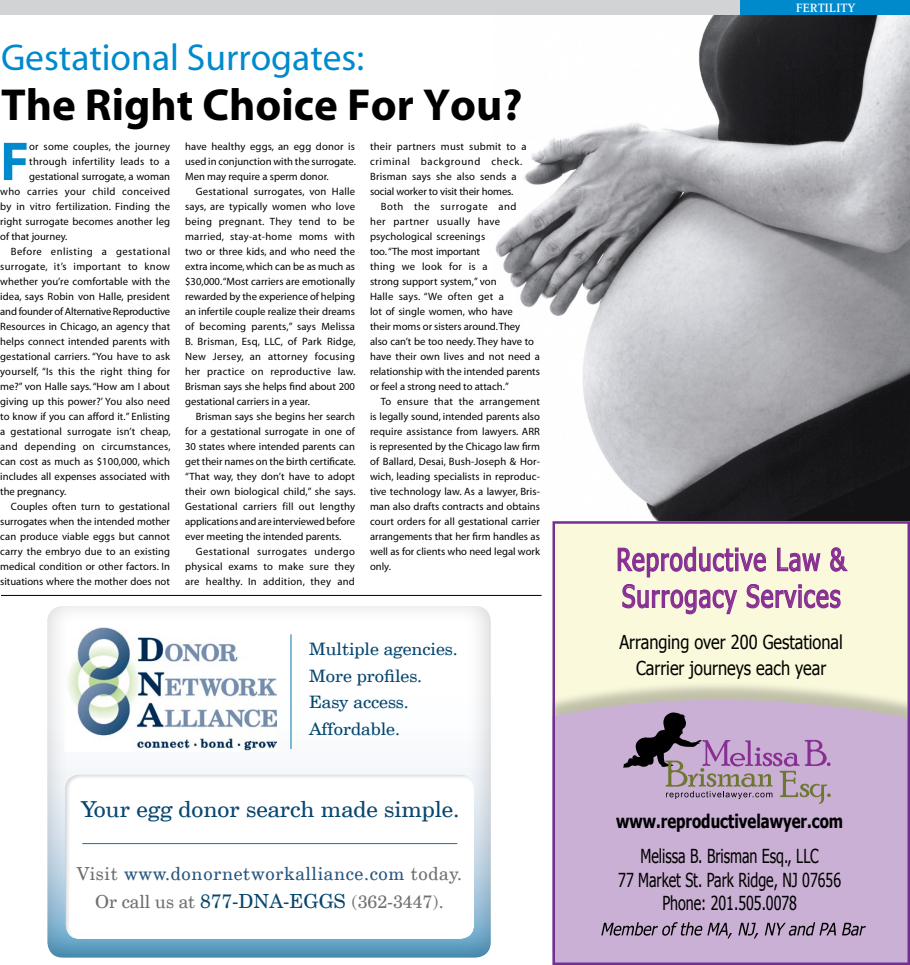
<style>
.page{position:relative;width:910px;height:965px;background:#fff}
.page>*{position:absolute;margin:0;border:0;box-sizing:border-box;transform-origin:0 0}
.t1{font:700 55.12px "Myriad";color:#008acc}
.t2{font:700 45px "Myriad";color:#000}
.t3{font:37.5px "Myriad";color:#008acc}
.t4{font:30.62px/36.8px "Tahoma";letter-spacing:.05em;color:#872f92;scale:.78 1}
.t5{font:22px "Century Schoolbook TL";color:#06466f;scale:1.05 1}
.t6{font:19.25px/23.6px "Tahoma";color:#000;text-align:center;scale:.74 1}
.t7{font:19.12px/26px "Tahoma";color:#000;text-align:center;scale:.85 1}
.t8{font:700 18.75px "Tahoma";color:#000;scale:.8 1}
.t9{font:18px/28.5px "Century Schoolbook TL";letter-spacing:.04em;color:#6d6f71;text-align:center}
.t10{font:17.12px/26.4px "Century Schoolbook TL";color:#06466f;scale:1.05 1}
.t11{font:700 12.5px "Rotis Serif";color:#fff}
.t12{font:10.62px/15px "Myriad";letter-spacing:.005em;color:#000;text-align:justify}
.t13{font:10.62px "Myriad";letter-spacing:.03em;color:#000}
.t14{font:10.62px "Myriad";letter-spacing:-.02em;color:#000}
.t15{font:10.62px "Myriad";letter-spacing:.045em;color:#000}
.s1{color:#28567e}
.s2{font-size:19.5px;color:#06466f}
</style>
<div class="page">
<div style="left:739px;top:0;width:170px;height:15px;background:#008acc"></div>
<div style="left:0;top:0;width:739px;height:15px;background:#d1d3d4"></div>
<img style="left:495px;top:16px;width:414px;height:505px">
<svg style="left:552px;top:521px;width:357px;height:444px;background:#d4c2cf"></svg>
<svg style="left:601px;top:922px;width:130px;height:16px;background:#9884a1"></svg>
<svg style="left:738px;top:923px;width:20px;height:15px"></svg>
<svg style="left:764px;top:922px;width:71px;height:13px"></svg>
<svg style="left:841px;top:923px;width:24px;height:12px"></svg>
<div style="left:46px;top:603px;width:445px;height:355px;background:#000;opacity:.2"></div>
<div style="left:64px;top:773px;width:410px;height:167px;background:#fff"></div>
<hr style="left:82px;top:843px;width:375px;height:1px;background:#0478ad">
<hr style="left:290px;top:634px;width:1px;height:115px;background:#0478ad">
<hr style="left:1px;top:595px;width:540px;height:1px;background:#000">
<h3 class="t3" style="left:1px;top:39px;width:364px">Gestational Surrogates:</h3>
<h2 class="t2" style="left:1px;top:82px;width:523px">The Right Choice For You?</h2>
<h1 class="t1" style="left:0;top:133px;width:31px">F</h1>
<p class="t12" style="left:29px;top:139px;width:142px">or some couples, the journey</p>
<p class="t12" style="left:185px;top:139px;width:172px">have healthy eggs, an egg donor is used in conjunction with the surrogate.<br>Men may require a sperm donor.</p>
<p class="t12" style="left:185px;top:184px;width:172px;text-indent:11px">Gestational surrogates, von Halle says, are typically women who love being pregnant. They tend to be married, stay-at-home moms with two or three kids, and who need the extra income, which can be as much as $30,000.“Most carriers are emotionally rewarded by the experience of helping an infertile couple realize their dreams of becoming parents,” says Melissa B. Brisman, Esq, LLC, of Park Ridge, New Jersey, an attorney focusing her practice on reproductive law.<br>Brisman says she helps find about 200 gestational carriers in a year.</p>
<p class="t12" style="left:185px;top:409px;width:172px;text-indent:11px">Brisman says she begins her search for a gestational surrogate in one of 30 states where intended parents can get their names on the birth certificate. “That way, they don’t have to adopt their own biological child,” she says.<br>Gestational carriers fill out lengthy applications and are interviewed before ever meeting the intended parents.</p>
<p class="t12" style="left:185px;top:544px;width:171px;text-indent:11px">Gestational surrogates undergo physical exams to make sure they are healthy. In addition, they and</p>
<p class="t12" style="left:370px;top:139px;width:158px;text-align:left">their partners must submit to a criminal background check.<br>Brisman says she also sends a social worker to visit their homes.</p>
<p class="t12" style="left:370px;top:199px;width:171px;text-align:left;text-indent:11px">Both the surrogate and<br>her partner usually have psychological screenings<br>too. “The most important<br>thing we look for is a<br>strong support system,” von<br>Halle says. “We often get a<br>lot of single women, who have<br>their moms or sisters around. They also can’t be too needy. They have to have their own lives and not need a relationship with the intended parents or feel a strong need to attach.”</p>
<p class="t12" style="left:370px;top:394px;width:171px;text-align:left;text-indent:11px">To ensure that the arrangement is legally sound, intended parents also require assistance from lawyers. ARR is represented by the Chicago law firm of Ballard, Desai, Bush-Joseph &amp; Hor&shy;wich, leading specialists in reproduc&shy;tive technology law. As a lawyer, Bris&shy;man also drafts contracts and obtains court orders for all gestational carrier arrangements that her firm handles as well as for clients who need legal work only.</p>
<p class="t12" style="left:29px;top:154px;width:142px">through infertility leads to a</p>
<p class="t12" style="left:29px;top:169px;width:142px">gestational surrogate, a woman</p>
<p class="t13" style="left:0;top:186px;width:171px">who carries your child conceived</p>
<p class="t12" style="left:0;top:199px;width:171px">by in vitro fertilization. Finding the</p>
<p class="t12" style="left:0;top:214px;width:171px">right surrogate becomes another leg</p>
<p class="t12" style="left:0;top:229px;width:69px">of that journey.</p>
<p class="t15" style="left:11px;top:246px;width:161px">Before enlisting a gestational</p>
<p class="t13" style="left:0;top:261px;width:171px">surrogate, it’s important to know</p>
<p class="t12" style="left:0;top:274px;width:171px">whether you’re comfortable with the</p>
<p class="t12" style="left:0;top:289px;width:171px">idea, says Robin von Halle, president</p>
<p class="t14" style="left:0;top:306px;width:171px">and founder of Alternative Reproductive</p>
<p class="t12" style="left:0;top:319px;width:171px">Resources in Chicago, an agency that</p>
<p class="t12" style="left:0;top:334px;width:171px">helps connect intended parents with</p>
<p class="t12" style="left:0;top:349px;width:171px">gestational carriers. “You have to ask</p>
<p class="t12" style="left:0;top:364px;width:171px">yourself, “Is this the right thing for</p>
<p class="t12" style="left:0;top:379px;width:171px">me?” von Halle says. “How am I about</p>
<p class="t12" style="left:0;top:394px;width:171px">giving up this power?’ You also need</p>
<p class="t12" style="left:0;top:409px;width:171px">to know if you can afford it.” Enlisting</p>
<p class="t12" style="left:0;top:424px;width:172px">a gestational surrogate isn’t cheap,</p>
<p class="t13" style="left:0;top:441px;width:172px">and depending on circumstances,</p>
<p class="t12" style="left:0;top:454px;width:171px">can cost as much as $100,000, which</p>
<p class="t12" style="left:0;top:469px;width:171px">includes all expenses associated with</p>
<p class="t12" style="left:0;top:484px;width:68px">the pregnancy.</p>
<p class="t12" style="left:11px;top:499px;width:161px">Couples often turn to gestational</p>
<p class="t12" style="left:0;top:514px;width:171px">surrogates when the intended mother</p>
<p class="t12" style="left:0;top:529px;width:171px">can produce viable eggs but cannot</p>
<p class="t12" style="left:0;top:544px;width:171px">carry the embryo due to an existing</p>
<p class="t12" style="left:0;top:559px;width:171px">medical condition or other factors. In</p>
<p class="t12" style="left:0;top:574px;width:171px">situations where the mother does not</p>
<h3 class="t10" style="left:309px;top:636px;width:143px">Multiple agencies.<br>More profiles.<br>Easy access.<br>Affordable.</h3>
<h3 class="t5" style="left:81px;top:794px;width:362px">Your egg donor search made simple.</h3>
<h3 class="t9" style="left:77px;top:858px;width:386px">Visit <span class="s1">www.donornetworkalliance.com</span> today.<br>Or call us at <span class="s2">877-DNA-EGGS</span> (362-3447).</h3>
<p class="t11" style="left:795px;top:0;width:8px">FERTILITY</p>
<h3 class="t4" style="left:616px;top:540px;width:295px">Reproductive Law &amp;<br>Surrogacy Services</h3>
<h3 class="t7" style="left:619px;top:628px;width:264px">Arranging over 200 Gestational<br>Carrier journeys each year</h3>
<h3 class="t8" style="left:616px;top:808px;width:285px">www.reproductivelawyer.com</h3>
<h3 class="t6" style="left:618px;top:843px;width:302px">Melissa B. Brisman Esq., LLC<br>77 Market St. Park Ridge, NJ 07656<br>Phone: 201.505.0078</h3>
</div>
